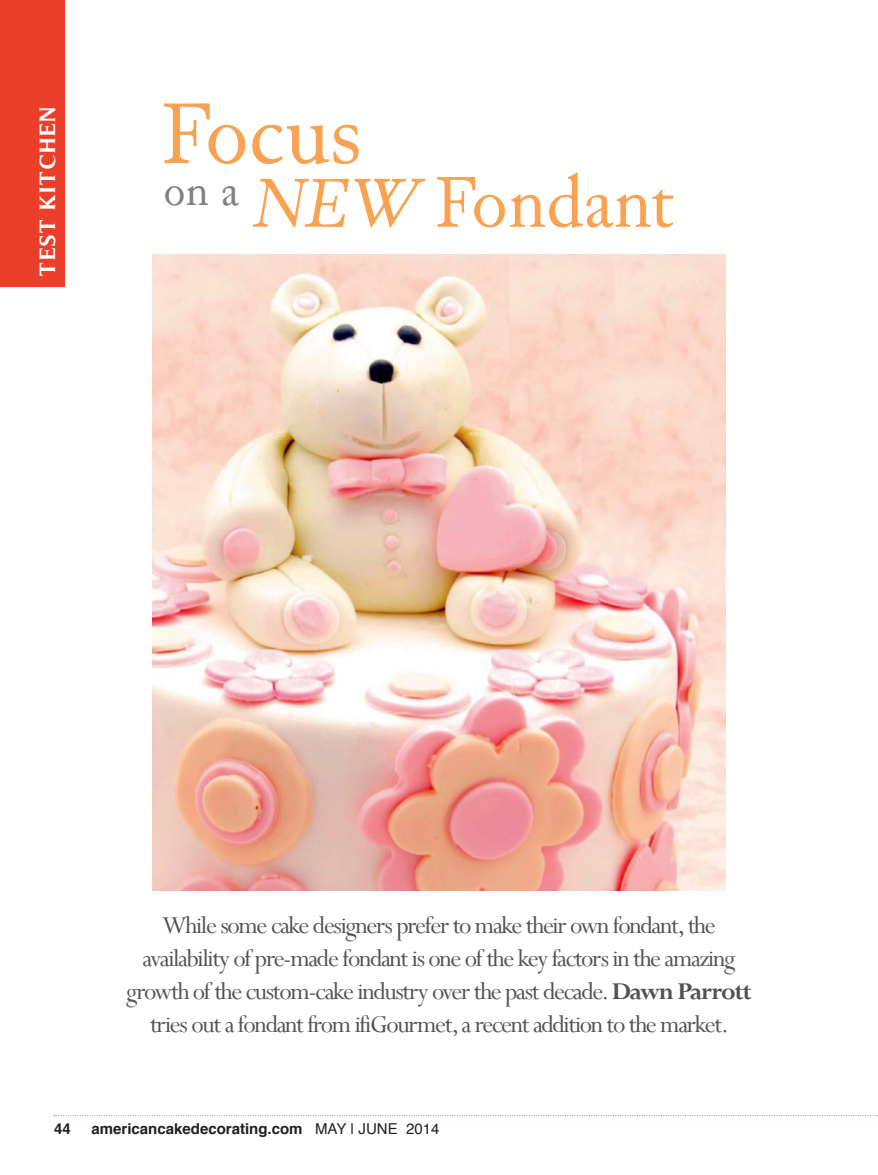
<style>
.page{position:relative;width:878px;height:1175px;background:#fff}
.page>*{position:absolute;margin:0;border:0;box-sizing:border-box;transform-origin:0 0}
.t1{font:90px "Junicode";color:#f9a252}
.t2{font:75px "Junicode";color:#f9a252}
.t3{font:45px "Junicode";color:#81827d}
.t4{font:27px/33px "Perpetua";letter-spacing:-.05em;color:#535152;text-align:center}
.t5{font:700 22.5px "Timeless";letter-spacing:.05em;color:#fff}
.t6{font:700 15px "Helvetica";color:#231f20}
.s1{font-style:italic;font-size:72px}
.s2{font-weight:700}
.s3{font-weight:400}
</style>
<div class="page">
<svg style="left:54px;top:1115px;width:824px;height:1px"></svg>
<img style="left:152px;top:254px;width:573px;height:636px">
<div style="left:0;top:0;width:64px;height:286px;background:#ec3e28"></div>
<p class="t5" style="left:34px;top:276px;width:171px;rotate:-90deg">TEST KITCHEN</p>
<p class="t1" style="left:161px;top:67px;width:201px">Focus</p>
<p class="t3" style="left:163px;top:157px;width:77px">on a</p>
<p class="t2" style="left:250px;top:147px;width:426px"><span class="s1">NEW</span>Fondant</p>
<p class="t4" style="left:126px;top:908px;width:627px">While some cake designers prefer to make their own fondant, the availability of pre-made fondant is one of the key factors in the amazing growth of the custom-cake industry over the past decade. <span class="s2">Dawn Parrott </span>tries out a fondant from ifiGourmet, a recent addition to the market.</p>
<p class="t6" style="left:54px;top:1117px;width:18px">44</p>
<p class="t6" style="left:92px;top:1117px;width:349px">americancakedecorating.com <span class="s3">MAY | JUNE 2014</span></p>
</div>
